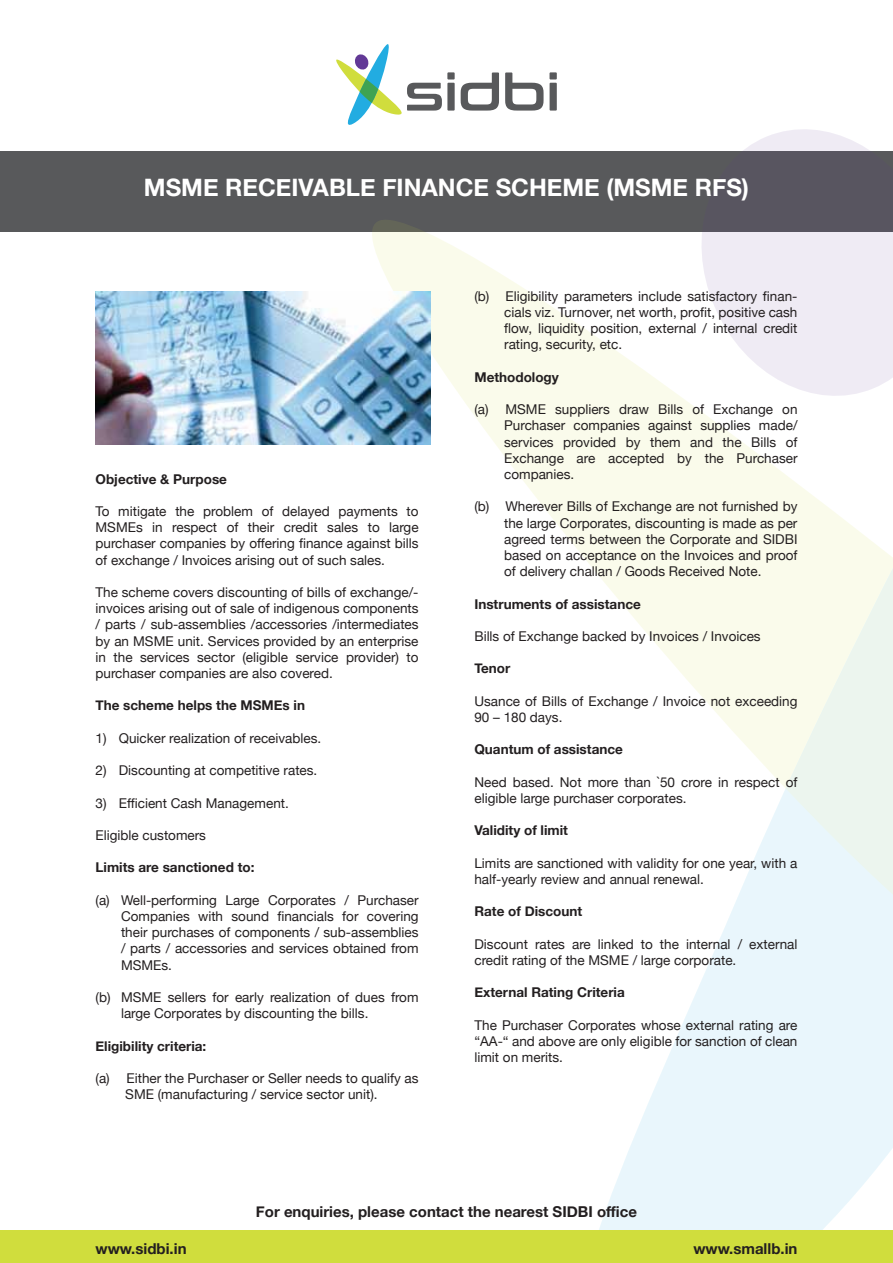
<style>
.page{position:relative;width:893px;height:1263px;background:#fff}
.page>*{position:absolute;margin:0;border:0;box-sizing:border-box;transform-origin:0 0}
.t1{font:700 24px "Helvetica Neue";color:#fff}
.t2{font:700 15px "Helvetica Neue";color:#231f20}
.t3{font:13.5px/16.2px "Helvetica Neue";color:#231f20;text-align:justify}
.t4{font:700 13.5px "Helvetica Neue";color:#231f20}
</style>
<div class="page">
<div style="left:0;top:151px;width:893px;height:81px;background:#58595b"></div>
<svg style="left:372px;top:220px;width:98px;height:189px;fill:#fafbeb"></svg>
<svg style="left:470px;top:72px;width:423px;height:1158px"></svg>
<svg style="left:685px;top:113px;width:208px;height:300px;fill:#efebf4"></svg>
<svg style="left:786px;top:560px;width:107px;height:424px"></svg>
<svg style="left:461px;top:72px;width:38px;height:39px"></svg>
<svg style="left:505px;top:72px;width:39px;height:39px"></svg>
<svg style="left:550px;top:72px;width:7px;height:39px"></svg>
<svg style="left:336px;top:44px;width:119px;height:81px"></svg>
<div style="left:0;top:1230px;width:893px;height:33px;background:#d0dd3d"></div>
<img style="left:96px;top:291px;width:335px;height:154px">
<h1 class="t1" style="left:144px;top:169px;width:607px">MSME RECEIVABLE FINANCE SCHEME (MSME RFS)</h1>
<p class="t4" style="left:96px;top:468px;width:133px">Objective &amp; Purpose</p>
<p class="t3" style="left:96px;top:504px;width:325px">To mitigate the problem of delayed payments to MSMEs in respect of their credit sales to large purchaser companies by offering finance against bills of exchange / Invoices arising out of such sales.</p>
<p class="t3" style="left:96px;top:585px;width:325px">The scheme covers discounting of bills of exchange/- invoices arising out of sale of indigenous components / parts / sub-assemblies /accessories /intermediates by an MSME unit. Services provided by an enterprise in the services sector (eligible service provider) to purchaser companies are also covered.</p>
<p class="t4" style="left:96px;top:695px;width:211px">The scheme helps the MSMEs in</p>
<p class="t3" style="left:96px;top:731px;width:227px">1) Quicker realization of receivables.</p>
<p class="t3" style="left:96px;top:763px;width:223px">2) Discounting at competitive rates.</p>
<p class="t3" style="left:96px;top:795px;width:195px">3) Efficient Cash Management.</p>
<p class="t3" style="left:96px;top:828px;width:112px">Eligible customers</p>
<p class="t4" style="left:96px;top:857px;width:160px">Limits are sanctioned to:</p>
<p class="t3" style="left:121px;top:893px;width:299px;text-indent:-26px">(a) Well-performing Large Corporates / Purchaser Companies with sound financials for covering their purchases of components / sub-assemblies / parts / accessories and services obtained from MSMEs.</p>
<p class="t3" style="left:121px;top:990px;width:299px;text-indent:-26px">(b) MSME sellers for early realization of dues from large Corporates by discounting the bills.</p>
<p class="t4" style="left:96px;top:1035px;width:112px">Eligibility criteria:</p>
<p class="t3" style="left:125px;top:1071px;width:295px;text-indent:-30px">(a) Either the Purchaser or Seller needs to qualify as<br>SME (manufacturing / service sector unit).</p>
<p class="t3" style="left:504px;top:289px;width:295px;text-indent:-30px">(b) Eligibility parameters include satisfactory finan&shy;cials viz. Turnover, net worth, profit, positive cash flow, liquidity position, external / internal credit rating, security, etc.</p>
<p class="t4" style="left:474px;top:366px;width:86px">Methodology</p>
<p class="t3" style="left:504px;top:402px;width:295px;text-indent:-30px">(a) MSME suppliers draw Bills of Exchange on Purchaser companies against supplies made/ services provided by them and the Bills of Exchange are accepted by the Purchaser companies.</p>
<p class="t3" style="left:504px;top:499px;width:295px;text-indent:-30px">(b) Wherever Bills of Exchange are not furnished by the large Corporates, discounting is made as per agreed terms between the Corporate and SIDBI based on acceptance on the Invoices and proof of delivery challan / Goods Received Note.</p>
<p class="t4" style="left:474px;top:593px;width:168px">Instruments of assistance</p>
<p class="t3" style="left:474px;top:629px;width:288px">Bills of Exchange backed by Invoices / Invoices</p>
<p class="t4" style="left:474px;top:658px;width:38px">Tenor</p>
<p class="t3" style="left:474px;top:694px;width:325px">Usance of Bills of Exchange / Invoice not exceeding<br>90 – 180 days.</p>
<p class="t4" style="left:474px;top:739px;width:150px">Quantum of assistance</p>
<p class="t3" style="left:474px;top:775px;width:324px">Need based. Not more than `50 crore in respect of eligible large purchaser corporates.</p>
<p class="t4" style="left:474px;top:820px;width:95px">Validity of limit</p>
<p class="t3" style="left:474px;top:856px;width:324px">Limits are sanctioned with validity for one year, with a half-yearly review and annual renewal.</p>
<p class="t4" style="left:474px;top:901px;width:109px">Rate of Discount</p>
<p class="t3" style="left:474px;top:937px;width:325px">Discount rates are linked to the internal / external credit rating of the MSME / large corporate.</p>
<p class="t4" style="left:474px;top:982px;width:152px">External Rating Criteria</p>
<p class="t3" style="left:474px;top:1018px;width:325px">The Purchaser Corporates whose external rating are “AA-“ and above are only eligible for sanction of clean limit on merits.</p>
<p class="t2" style="left:256px;top:1199px;width:383px">For enquiries, please contact the nearest SIDBI office</p>
<p class="t2" style="left:96px;top:1236px;width:93px">www.sidbi.in</p>
<p class="t2" style="left:693px;top:1236px;width:106px">www.smallb.in</p>
</div>
